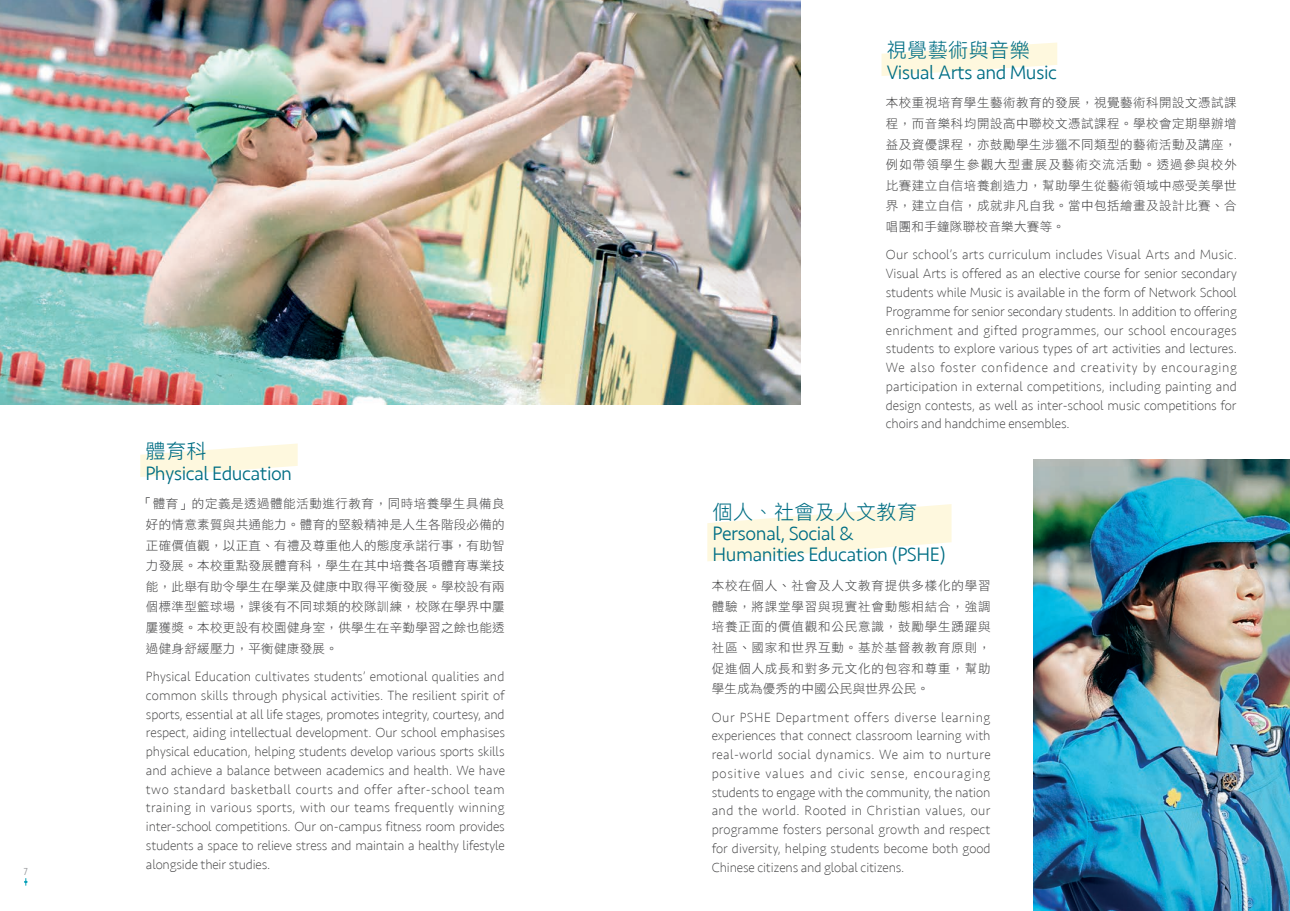
<style>
.page{position:relative;width:1290px;height:911px;background:#fff}
.page>*{position:absolute;margin:0;border:0;box-sizing:border-box;transform-origin:0 0}
.t1{font:300 20px/21.2px "Seravek";letter-spacing:-.025em;color:#006e84}
.t2{font:300 20px "Ping Fang TC";letter-spacing:.025em;color:#006e84}
.eng_text{font:200 13.75px/18.8px "Seravek";letter-spacing:-.01em;color:#3e3e3f;text-align:justify}
.chi_text{font:12.5px/20.6px "DF Li Hei HK W3";letter-spacing:.025em;color:#3e3e3f;text-align:justify}
.t3{font:10px "Avenir Next Condensed";color:#939598}
</style>
<div class="page">
<svg style="left:24px;top:878px;width:4px;height:7px"></svg>
<svg style="left:881px;top:43px;width:176px;height:33px"></svg>
<svg style="left:707px;top:504px;width:244px;height:57px"></svg>
<svg style="left:140px;top:443px;width:158px;height:34px"></svg>
<img style="left:0;top:0;width:801px;height:405px">
<img style="left:1033px;top:459px;width:257px;height:452px">
<p class="t3" style="left:23px;top:863px;width:6px">7</p>
<p class="t2" style="left:146px;top:439px;width:62px">體育科</p>
<p class="t1" style="left:146px;top:462px;width:148px">Physical Education</p>
<p class="chi_text" style="left:146px;top:493px;width:360px;text-indent:-6px">「體育」的定義是透過體能活動進行教育，同時培養學生具備良好的情意素質與共通能力。體育的堅毅精神是人生各階段必備的正確價值觀，以正直、有禮及尊重他人的態度承諾行事，有助智力發展。本校重點發展體育科，學生在其中培養各項體育專業技能，此舉有助令學生在學業及健康中取得平衡發展。學校設有兩個標準型籃球場，課後有不同球類的校隊訓練，校隊在學界中屢屢獲獎。本校更設有校園健身室，供學生在辛勤學習之餘也能透過健身舒緩壓力，平衡健康發展。</p>
<p class="eng_text" style="left:146px;top:667px;width:360px">Physical Education cultivates students’ emotional qualities and common skills through physical activities. The resilient spirit of sports, essential at all life stages, promotes integrity, courtesy, and respect, aiding intellectual development. Our school emphasises physical education, helping students develop various sports skills and achieve a balance between academics and health. We have two standard basketball courts and offer after-school team training in various sports, with our teams frequently winning inter-school competitions. Our on-campus fitness room provides students a space to relieve stress and maintain a healthy lifestyle alongside their studies.</p>
<p class="t2" style="left:887px;top:38px;width:145px">視覺藝術與音樂</p>
<p class="t1" style="left:887px;top:62px;width:172px">Visual Arts and Music</p>
<p class="chi_text" style="left:886px;top:92px;width:352px">本校重視培育學生藝術教育的發展，視覺藝術科開設文憑試課程，而音樂科均開設高中聯校文憑試課程。學校會定期舉辦增益及資優課程，亦鼓勵學生涉獵不同類型的藝術活動及講座，例如帶領學生參觀大型畫展及藝術交流活動。透過參與校外比賽建立自信培養創造力，幫助學生從藝術領域中感受美學世界，建立自信，成就非凡自我。當中包括繪畫及設計比賽、合唱團和手鐘隊聯校音樂大賽等。</p>
<p class="eng_text" style="left:886px;top:246px;width:353px">Our school’s arts curriculum includes Visual Arts and Music.<br>Visual Arts is offered as an elective course for senior secondary students while Music is available in the form of Network School Programme for senior secondary students. In addition to offering enrichment and gifted programmes, our school encourages students to explore various types of art activities and lectures.<br>We also foster confidence and creativity by encouraging participation in external competitions, including painting and design contests, as well as inter-school music competitions for choirs and handchime ensembles.</p>
<p class="t2" style="left:712px;top:499px;width:206px">個人、社會及人文教育</p>
<p class="t1" style="left:712px;top:523px;width:235px">Personal, Social &amp;<br>Humanities Education (PSHE)</p>
<p class="chi_text" style="left:712px;top:575px;width:280px">本校在個人、社會及人文教育提供多樣化的學習體驗，將課堂學習與現實社會動態相結合，強調培養正面的價值觀和公民意識，鼓勵學生踴躍與社區、國家和世界互動。基於基督教教育原則，促進個人成長和對多元文化的包容和尊重，幫助學生成為優秀的中國公民與世界公民。</p>
<p class="eng_text" style="left:712px;top:708px;width:280px">Our PSHE Department offers diverse learning experiences that connect classroom learning with real-world social dynamics. We aim to nurture positive values and civic sense, encouraging students to engage with the community, the nation and the world. Rooted in Christian values, our programme fosters personal growth and respect for diversity, helping students become both good Chinese citizens and global citizens.</p>
</div>
